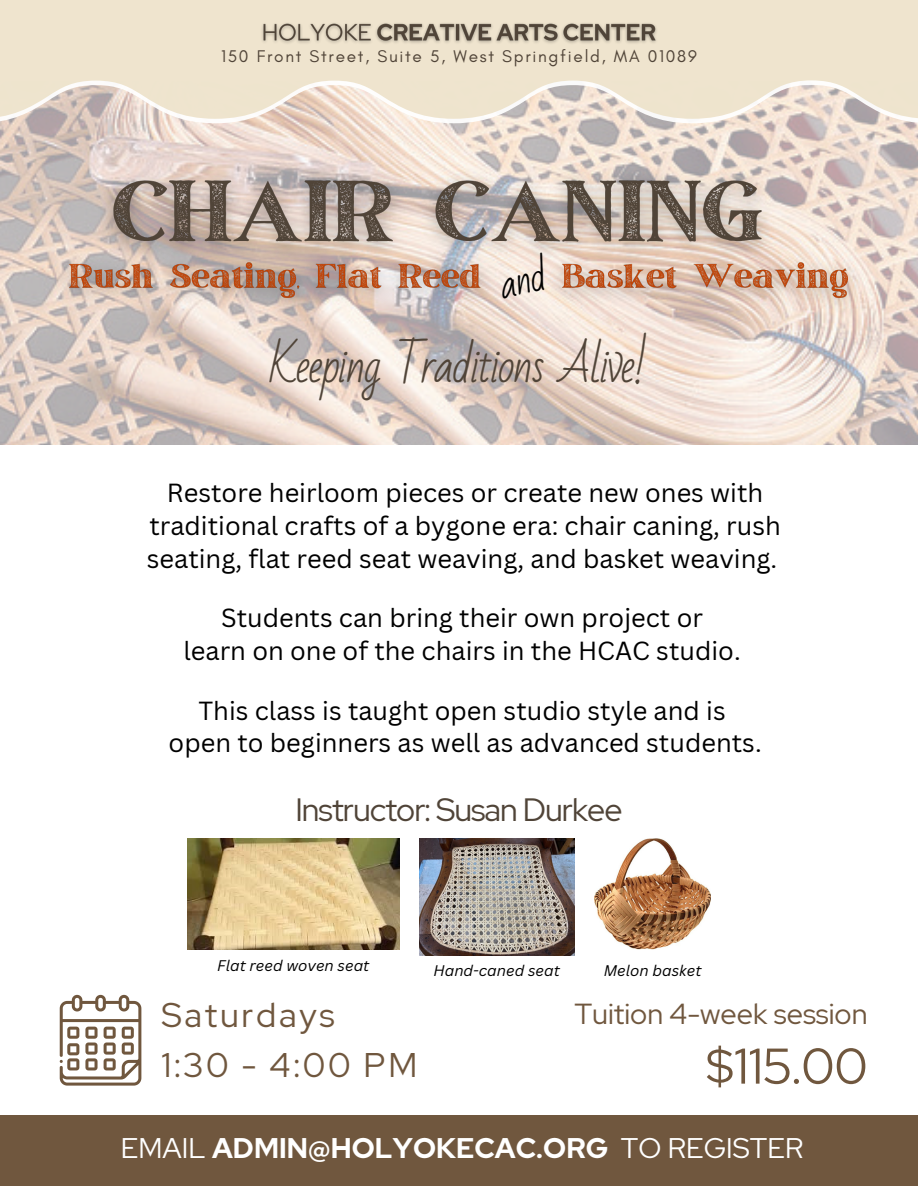
<style>
.page{position:relative;width:918px;height:1188px;background:#fff}
.page>*{position:absolute;margin:0;border:0;box-sizing:border-box;transform-origin:0 0}
.t1{font:50.1px "Red Hat Display";color:#70573e}
.t2{font:45px "Bad Script";letter-spacing:-.04em;color:#504438}
.t3{font:34.2px "Red Hat Display";letter-spacing:.08em;color:#70573e}
.t4{font:32.25px "Red Hat Display";letter-spacing:-.03em;color:#504438}
.t5{font:28.95px "Red Hat Display";color:#70573e}
.t6{font:700 28.35px "Red Hat Display";letter-spacing:.005em;color:#fff}
.t7{font:25.5px/32.7px "Canva Sans";color:#000;text-align:center}
.t8{font:17.25px "Glacial Indifference";letter-spacing:.1em;color:#504438}
.t9{font:italic 15px "Canva Sans";color:#000}
.s1{font-weight:400}
</style>
<div class="page">
<img style="left:0;top:123px;width:918px;height:322px">
<svg style="left:0;top:119px;width:918px;height:4px"></svg>
<svg style="left:0;top:0;width:918px;height:119px;background:#ede2ce"></svg>
<div style="left:0;top:1115px;width:918px;height:70px;background:#70573e"></div>
<svg style="left:60px;top:995px;width:81px;height:91px"></svg>
<img style="left:256px;top:17px;width:409px;height:33px">
<img style="left:42px;top:159px;width:832px;height:169px">
<img style="left:188px;top:838px;width:211px;height:112px">
<img style="left:419px;top:838px;width:155px;height:117px">
<img style="left:595px;top:838px;width:116px;height:112px">
<svg style="left:499px;top:251px;width:52px;height:48px;background:#f5e8dd"></svg>
<p class="t8" style="left:221px;top:45px;width:477px">150 Front Street, Suite 5, West Springfield, MA 01089</p>
<p class="t2" style="left:270px;top:340px;width:379px">Keeping Traditions Alive!</p>
<p class="t7" style="left:147px;top:476px;width:636px">Restore heirloom pieces or create new ones with traditional crafts of a bygone era: chair caning, rush seating, flat reed seat weaving, and basket weaving.</p>
<p class="t7" style="left:221px;top:601px;width:483px">Students can bring their own project or</p>
<p class="t7" style="left:183px;top:634px;width:559px">learn on one of the chairs in the HCAC studio.</p>
<h4 class="t7" style="left:198px;top:693px;width:529px">This class is taught open studio style and is</h4>
<p class="t7" style="left:169px;top:726px;width:595px">open to beginners as well as advanced students.</p>
<h2 class="t4" style="left:295px;top:789px;width:329px">Instructor: Susan Durkee</h2>
<p class="t9" style="left:217px;top:955px;width:154px">Flat reed woven seat</p>
<p class="t9" style="left:433px;top:960px;width:128px">Hand-caned seat</p>
<p class="t9" style="left:604px;top:960px;width:99px">Melon basket</p>
<p class="t3" style="left:161px;top:992px;width:175px">Saturdays</p>
<p class="t5" style="left:574px;top:995px;width:295px">Tuition 4-week session</p>
<p class="t3" style="left:161px;top:1042px;width:257px">1:30 - 4:00 PM</p>
<p class="t1" style="left:706px;top:1033px;width:163px">$115.00</p>
<h1 class="t6" style="left:121px;top:1130px;width:684px"><span class="s1">EMAIL</span> ADMIN@HOLYOKECAC.ORG <span class="s1">TO REGISTER</span></h1>
</div>
